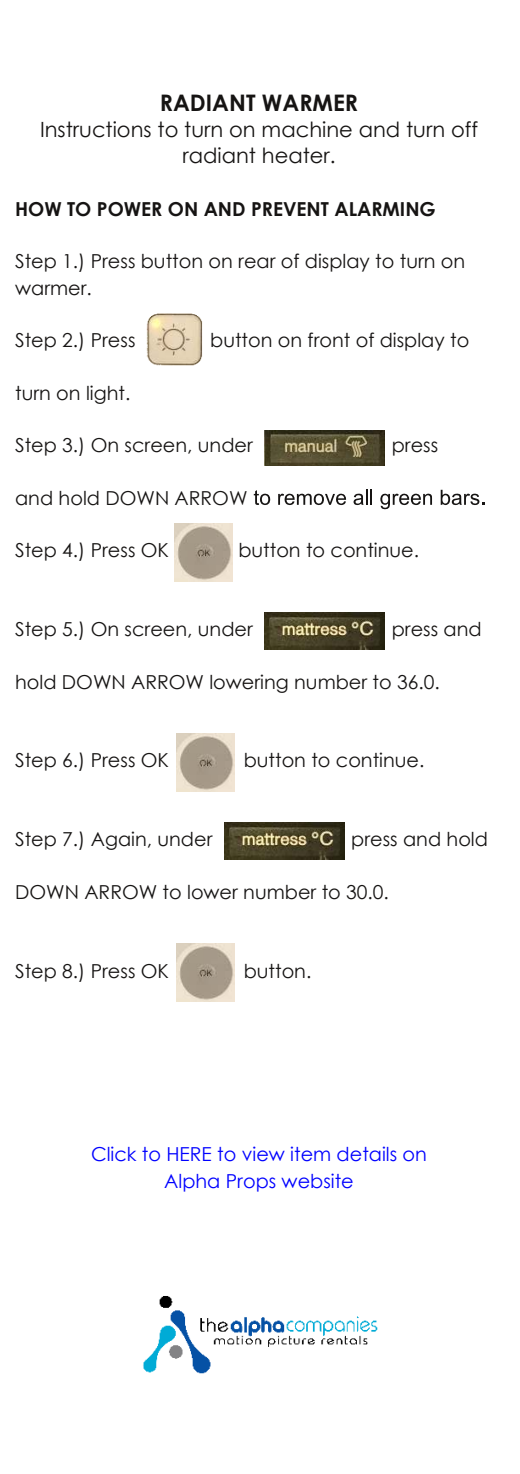
<style>
.page{position:relative;width:520px;height:1474px;background:#fff}
.page>*{position:absolute;margin:0;border:0;box-sizing:border-box;transform-origin:0 0}
.t1{font:700 22.75px "Century Gothic";color:#161413}
.t2{font:21px/26.2px "Century Gothic";color:#161413;text-align:center}
.t3{font:19.25px/26.2px "Century Gothic";color:#161413}
.t4{font:19.25px/26.2px "Century Gothic";color:#00f;text-align:center}
.t5{font:700 19.25px "Century Gothic";color:#161413}
</style>
<div class="page">
<img style="left:143px;top:1296px;width:235px;height:78px">
<svg style="left:253px;top:490px;width:17px;height:15px"></svg>
<svg style="left:278px;top:493px;width:67px;height:12px"></svg>
<svg style="left:353px;top:490px;width:19px;height:15px"></svg>
<svg style="left:380px;top:493px;width:51px;height:16px"></svg>
<svg style="left:440px;top:490px;width:43px;height:15px"></svg>
<img style="left:146px;top:313px;width:57px;height:53px">
<img style="left:176px;top:733px;width:58px;height:58px">
<img style="left:264px;top:430px;width:120px;height:35px">
<img style="left:175px;top:523px;width:57px;height:58px">
<img style="left:264px;top:612px;width:120px;height:37px">
<img style="left:224px;top:822px;width:119px;height:37px">
<img style="left:176px;top:943px;width:58px;height:58px">
<p class="t1" style="left:160px;top:90px;width:199px">RADIANT WARMER</p>
<p class="t2" style="left:40px;top:118px;width:439px">Instructions to turn on machine and turn off radiant heater.</p>
<p class="t5" style="left:15px;top:198px;width:421px">HOW TO POWER ON AND PREVENT ALARMING</p>
<p class="t3" style="left:15px;top:250px;width:451px">Step 1.) Press button on rear of display to turn on warmer.</p>
<p class="t3" style="left:15px;top:329px;width:122px">Step 2.) Press</p>
<p class="t3" style="left:210px;top:329px;width:260px">button on front of display to</p>
<p class="t3" style="left:15px;top:381px;width:117px">turn on light.</p>
<p class="t3" style="left:15px;top:434px;width:239px">Step 3.) On screen, under</p>
<p class="t3" style="left:391px;top:434px;width:48px">press</p>
<p class="t3" style="left:15px;top:486px;width:234px">and hold DOWN ARROW</p>
<p class="t3" style="left:15px;top:539px;width:155px">Step 4.) Press OK</p>
<p class="t3" style="left:238px;top:539px;width:182px">button to continue.</p>
<p class="t3" style="left:15px;top:617px;width:239px">Step 5.) On screen, under</p>
<p class="t3" style="left:391px;top:617px;width:91px">press and</p>
<p class="t3" style="left:15px;top:670px;width:425px">hold DOWN ARROW lowering number to 36.0.</p>
<p class="t3" style="left:15px;top:749px;width:155px">Step 6.) Press OK</p>
<p class="t3" style="left:243px;top:749px;width:182px">button to continue.</p>
<p class="t3" style="left:15px;top:827px;width:199px">Step 7.) Again, under</p>
<p class="t3" style="left:351px;top:827px;width:138px">press and hold</p>
<p class="t3" style="left:15px;top:880px;width:375px">DOWN ARROW to lower number to 30.0.</p>
<p class="t3" style="left:15px;top:959px;width:155px">Step 8.) Press OK</p>
<p class="t3" style="left:243px;top:959px;width:69px">button.</p>
<p class="t4" style="left:91px;top:1142px;width:337px">Click to HERE to view item details on<br>Alpha Props website</p>
</div>
